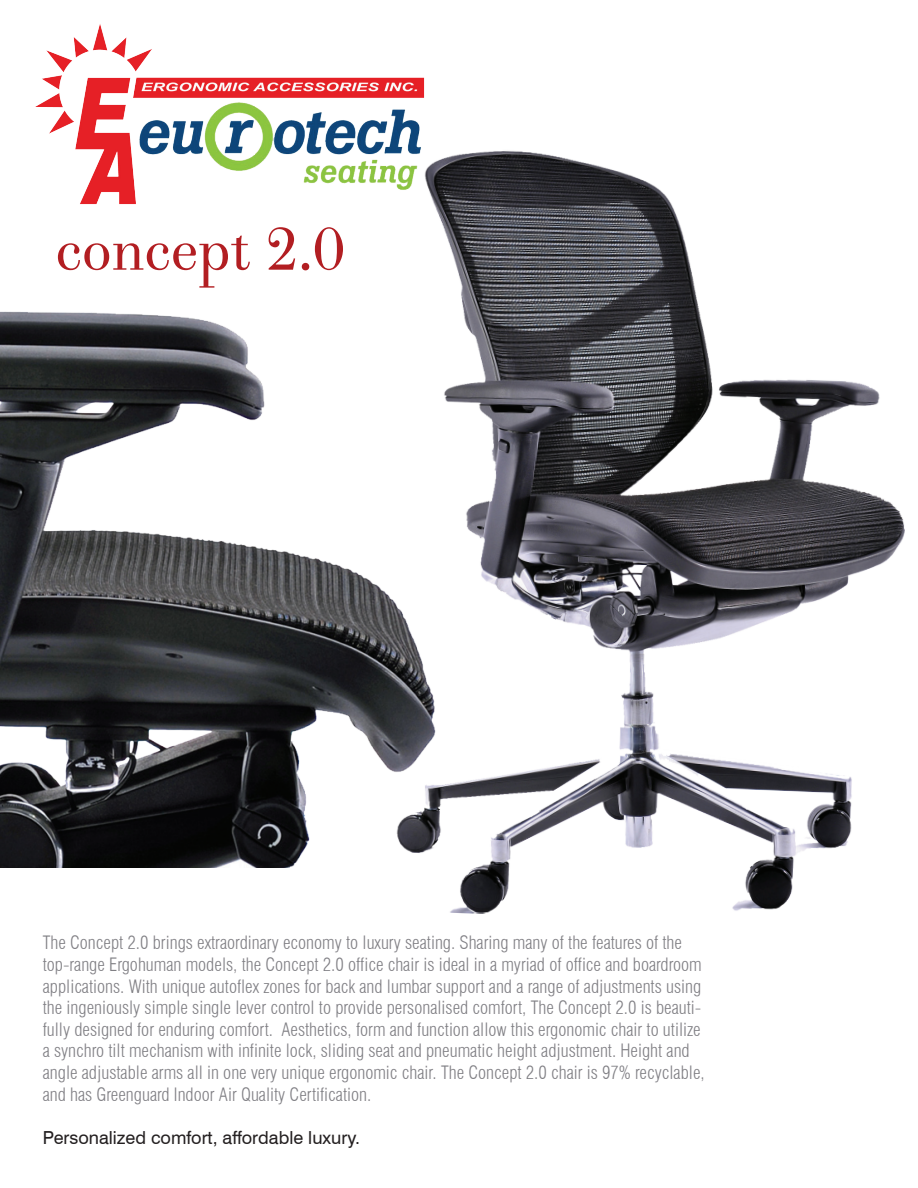
<style>
.page{position:relative;width:918px;height:1188px;background:#fff}
.page>*{position:absolute;margin:0;border:0;box-sizing:border-box;transform-origin:0 0}
.t1{font:60px "Theano Didot";letter-spacing:-.02em;color:#b21e22}
.t2{font:300 condensed 18px/21.6px "Swiss 721 BT";color:#807f84}
.t3{font:18px "Swiss 721 BT";color:#231f20}
</style>
<div class="page">
<img style="left:0;top:311px;width:393px;height:556px">
<img style="left:393px;top:151px;width:512px;height:763px">
<img style="left:35px;top:24px;width:398px;height:191px">
<h1 class="t1" style="left:55px;top:212px;width:292px">concept 2.0</h1>
<p class="t2" style="left:43px;top:932px;width:664px">The Concept 2.0 brings extraordinary economy to luxury seating. Sharing many of the features of the top-range Ergohuman models, the Concept 2.0 office chair is ideal in a myriad of office and boardroom applications. With unique autoflex zones for back and lumbar support and a range of adjustments using the ingeniously simple single lever control to provide personalised comfort, The Concept 2.0 is beauti&shy;fully designed for enduring comfort. Aesthetics, form and function allow this ergonomic chair to utilize a synchro tilt mechanism with infinite lock, sliding seat and pneumatic height adjustment. Height and angle adjustable arms all in one very unique ergonomic chair. The Concept 2.0 chair is 97% recyclable, and has Greenguard Indoor Air Quality Certification.</p>
<p class="t3" style="left:43px;top:1126px;width:319px">Personalized comfort, affordable luxury.</p>
</div>
